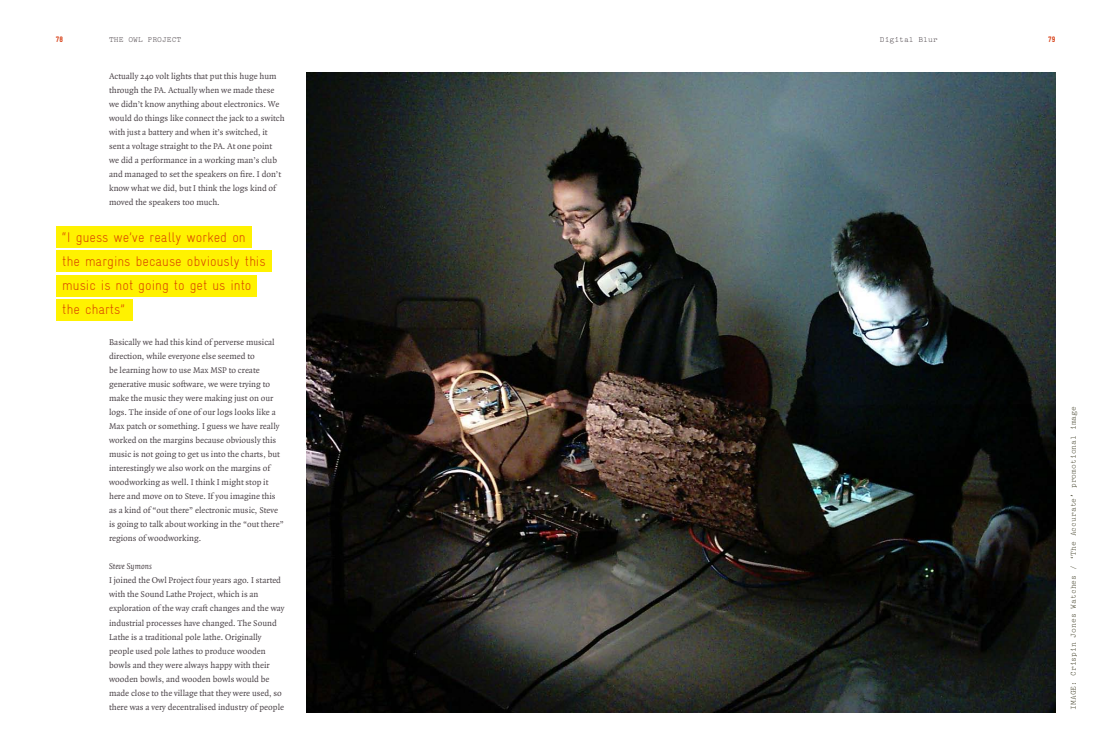
<style>
.page{position:relative;width:1112px;height:749px;background:#fff}
.page>*{position:absolute;margin:0;border:0;box-sizing:border-box;transform-origin:0 0}
.t1{font:300 condensed 14px/24px "Gravur";color:#d9471f}
.t2{font:9px/14px "Quadraat OT";color:#4b4348}
.t3{font:italic 9px "Quadraat OT";color:#4b4348}
.t4{font:8px "Pica 10 Pitch BT";color:#424029}
.t5{font:8px "Pica 10 Pitch BT";color:#4b4348}
.t6{font:900 condensed 8px "Gravur";color:#d9471f}
</style>
<div class="page">
<img style="left:306px;top:72px;width:748px;height:640px">
<div style="left:56px;top:226px;width:195px;height:21px;background:#fff200"></div>
<div style="left:56px;top:251px;width:215px;height:21px;background:#fff200"></div>
<div style="left:56px;top:275px;width:201px;height:21px;background:#fff200"></div>
<div style="left:56px;top:299px;width:76px;height:22px;background:#fff200"></div>
<p class="t6" style="left:56px;top:35px;width:9px">78</p>
<p class="t5" style="left:109px;top:35px;width:74px">THE OWL PROJECT</p>
<p class="t5" style="left:879px;top:35px;width:59px">Digital Blur</p>
<p class="t6" style="left:1047px;top:35px;width:9px">79</p>
<p class="t2" style="left:109px;top:69px;width:177px">Actually 240 volt lights that put this huge hum through the PA. Actually when we made these we didn’t know anything about electronics. We would do things like connect the jack to a switch with just a battery and when it’s switched, it sent a voltage straight to the PA. At one point<br>we did a performance in a working man’s club and managed to set the speakers on fire. I don’t know what we did, but I think the logs kind of moved the speakers too much.</p>
<h1 class="t1" style="left:62px;top:225px;width:205px">“I guess we’ve really worked on the margins because obviously this music is not going to get us into the charts”</h1>
<p class="t2" style="left:109px;top:335px;width:176px">Basically we had this kind of perverse musical direction, while everyone else seemed to<br>be learning how to use Max MSP to create generative music software, we were trying to make the music they were making just on our logs. The inside of one of our logs looks like a Max patch or something. I guess we have really worked on the margins because obviously this music is not going to get us into the charts, but interestingly we also work on the margins of woodworking as well. I think I might stop it here and move on to Steve. If you imagine this as a kind of “out there” electronic music, Steve is going to talk about working in the “out there” regions of woodworking.</p>
<p class="t3" style="left:109px;top:561px;width:44px">Steve Symons</p>
<p class="t2" style="left:109px;top:573px;width:177px">I joined the Owl Project four years ago. I started with the Sound Lathe Project, which is an exploration of the way craft changes and the way industrial processes have changed. The Sound Lathe is a traditional pole lathe. Originally people used pole lathes to produce wooden bowls and they were always happy with their wooden bowls, and wooden bowls would be made close to the village that they were used, so there was a very decentralised industry of people</p>
<p class="t4" style="left:1068px;top:709px;width:305px;rotate:-90deg">IMAGE: Crispin Jones Watches / ‘The Accurate’ promotional image</p>
</div>
